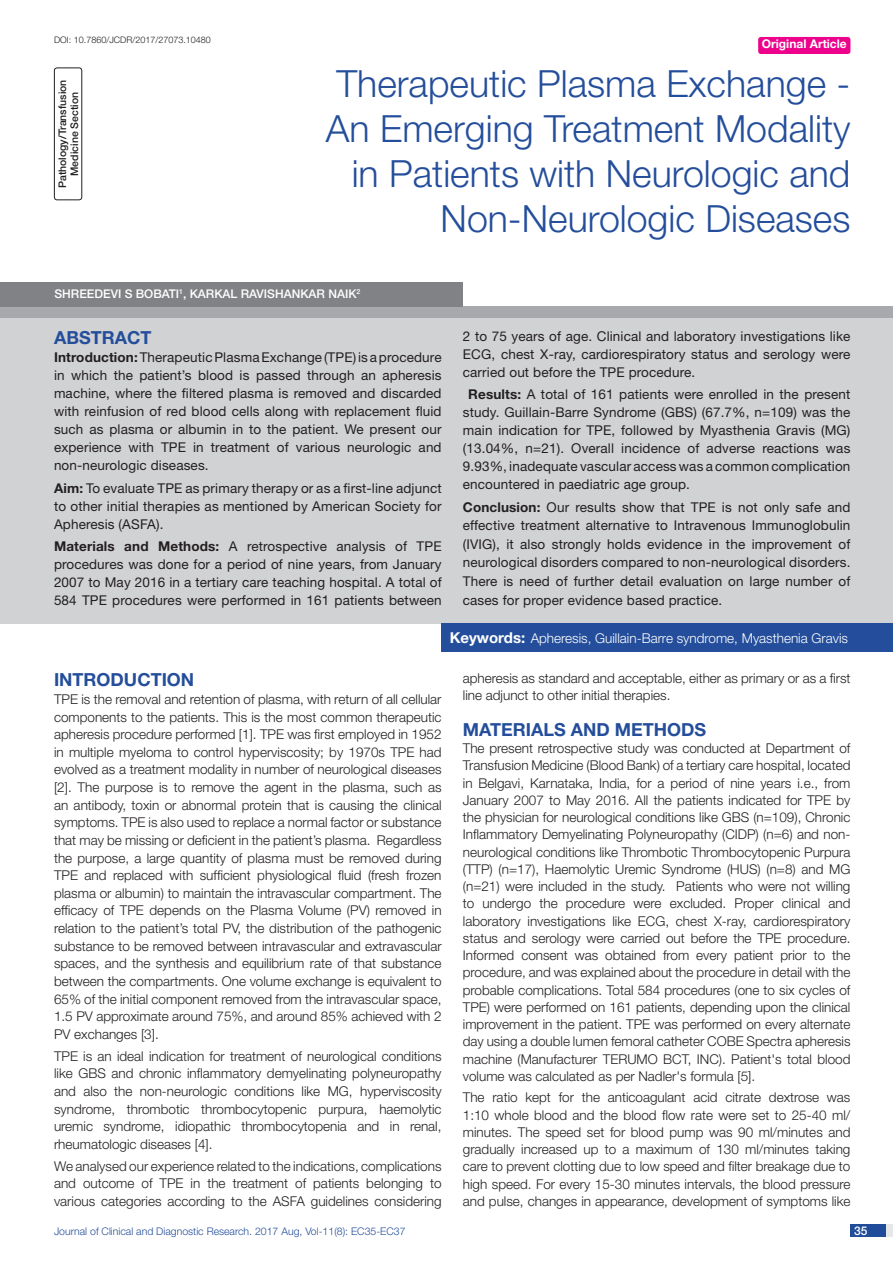
<style>
.page{position:relative;width:893px;height:1263px;background:#fff}
.page>*{position:absolute;margin:0;border:0;box-sizing:border-box;transform-origin:0 0}
.t1{font:300 37.5px/45px "Helvetica Neue";color:#244e9b;text-align:right}
.Heading{font:700 18px "Helvetica Neue";color:#244e9b}
.Abstract_head{font:700 18px "Helvetica Neue";color:#244e9b}
.Body_text{font:300 13.5px/17.7px "Helvetica Neue";color:#231f20;text-align:justify}
.Abstract_Text{font:13.5px/18px "Helvetica Neue";letter-spacing:.01em;color:#231f20;text-align:justify}
.Key_words{font:300 13.5px "Helvetica Neue";color:#fff}
.Author{font:500 12px "Helvetica Neue";color:#fff}
.t2{font:700 12px "Helvetica Neue";color:#fff}
.t3{font:300 10.5px "Helvetica Neue";color:#244e9b}
.section{font:500 10.5px/12px "Helvetica Neue";color:#231f20;text-align:center}
.DOI{font:300 9px "Helvetica Neue";color:#231f20}
.s1{font-weight:700}
.s2{font-weight:700;font-size:15px}
</style>
<div class="page">
<div style="left:850px;top:1224px;width:43px;height:13px;background:#e6e7e9"></div>
<div style="left:850px;top:1224px;width:35px;height:13px;background:#214c99"></div>
<div style="left:758px;top:37px;width:92px;height:17px;background:#ed028c;border-radius:3px"></div>
<div style="left:54px;top:68px;width:28px;height:132px;border:1px solid #231f20;border-radius:3px"></div>
<div style="left:0;top:306px;width:893px;height:12px;background:#a8a9ad"></div>
<div style="left:0;top:282px;width:463px;height:24px;background:#808285"></div>
<div style="left:0;top:318px;width:893px;height:305px;background:#d1d2d4"></div>
<div style="left:442px;top:624px;width:451px;height:28px;background:#244e9b"></div>
<p class="DOI" style="left:54px;top:35px;width:158px">DOI: 10.7860/JCDR/2017/27073.10480</p>
<p class="t2" style="left:762px;top:37px;width:87px">Original Article</p>
<p class="section" style="left:56px;top:188px;width:110px;rotate:-90deg">PATHOLOGY/TRANSFUSION<br>MEDICINE SECTION</p>
<p class="t1" style="left:326px;top:60px;width:526px">Therapeutic Plasma Exchange -<br>An Emerging Treatment Modality in Patients with Neurologic and<br>Non-Neurologic Diseases</p>
<p class="Author" style="left:54px;top:287px;width:308px">SHREEDEVI S BOBATI<sup>1</sup>, KARKAL RAVISHANKAR NAIK<sup>2</sup></p>
<p class="Abstract_head" style="left:54px;top:327px;width:99px">ABSTRACT</p>
<p class="Abstract_Text" style="left:54px;top:348px;width:389px"><span class="s1">Introduction:</span> Therapeutic Plasma Exchange (TPE) is a procedure in which the patient’s blood is passed through an apheresis machine, where the filtered plasma is removed and discarded with reinfusion of red blood cells along with replacement fluid such as plasma or albumin in to the patient. We present our experience with TPE in treatment of various neurologic and non-neurologic diseases.</p>
<p class="Abstract_Text" style="left:54px;top:479px;width:389px"><span class="s1">Aim:</span> To evaluate TPE as primary therapy or as a first-line adjunct to other initial therapies as mentioned by American Society for Apheresis (ASFA).</p>
<p class="Abstract_Text" style="left:54px;top:537px;width:389px"><span class="s1">Materials and Methods:</span> A retrospective analysis of TPE procedures was done for a period of nine years, from January 2007 to May 2016 in a tertiary care teaching hospital. A total of 584 TPE procedures were performed in 161 patients between</p>
<p class="Abstract_Text" style="left:463px;top:327px;width:389px">2 to 75 years of age. Clinical and laboratory investigations like ECG, chest X-ray, cardiorespiratory status and serology were carried out before the TPE procedure.</p>
<p class="Abstract_Text" style="left:463px;top:385px;width:389px;text-indent:5px"><span class="s1">Results:</span> A total of 161 patients were enrolled in the present study. Guillain-Barre Syndrome (GBS) (67.7%, n=109) was the main indication for TPE, followed by Myasthenia Gravis (MG) (13.04%, n=21). Overall incidence of adverse reactions was 9.93%, inadequate vascular access was a common complication encountered in paediatric age group.</p>
<p class="Abstract_Text" style="left:463px;top:498px;width:389px;line-height:18.6px"><span class="s1">Conclusion:</span> Our results show that TPE is not only safe and effective treatment alternative to Intravenous Immunoglobulin (IVIG), it also strongly holds evidence in the improvement of neurological disorders compared to non-neurological disorders.<br>There is need of further detail evaluation on large number of cases for proper evidence based practice.</p>
<p class="Key_words" style="left:450px;top:630px;width:400px"><span class="s2">Keywords:</span> Apheresis, Guillain-Barre syndrome, Myasthenia Gravis</p>
<p class="Heading" style="left:54px;top:669px;width:142px">INTRODUCTION</p>
<p class="Body_text" style="left:54px;top:690px;width:389px">TPE is the removal and retention of plasma, with return of all cellular components to the patients. This is the most common therapeutic apheresis procedure performed [1]. TPE was first employed in 1952 in multiple myeloma to control hyperviscosity; by 1970s TPE had evolved as a treatment modality in number of neurological diseases [2]. The purpose is to remove the agent in the plasma, such as an antibody, toxin or abnormal protein that is causing the clinical symptoms. TPE is also used to replace a normal factor or substance that may be missing or deficient in the patient’s plasma. Regardless the purpose, a large quantity of plasma must be removed during TPE and replaced with sufficient physiological fluid (fresh frozen plasma or albumin) to maintain the intravascular compartment. The efficacy of TPE depends on the Plasma Volume (PV) removed in relation to the patient’s total PV, the distribution of the pathogenic substance to be removed between intravascular and extravascular spaces, and the synthesis and equilibrium rate of that substance between the compartments. One volume exchange is equivalent to 65% of the initial component removed from the intravascular space, 1.5 PV approximate around 75%, and around 85% achieved with 2<br>PV exchanges [3].</p>
<p class="Body_text" style="left:54px;top:1047px;width:389px">TPE is an ideal indication for treatment of neurological conditions like GBS and chronic inflammatory demyelinating polyneuropathy and also the non-neurologic conditions like MG, hyperviscosity syndrome, thrombotic thrombocytopenic purpura, haemolytic uremic syndrome, idiopathic thrombocytopenia and in renal, rheumatologic diseases [4].</p>
<p class="Body_text" style="left:54px;top:1157px;width:389px">We analysed our experience related to the indications, complications and outcome of TPE in the treatment of patients belonging to various categories according to the ASFA guidelines considering</p>
<p class="Body_text" style="left:463px;top:669px;width:389px;line-height:17.2px">apheresis as standard and acceptable, either as primary or as a first line adjunct to other initial therapies.</p>
<p class="Heading" style="left:463px;top:718px;width:245px">MATERIALS AND METHODS</p>
<p class="Body_text" style="left:463px;top:739px;width:389px;line-height:17.2px">The present retrospective study was conducted at Department of Transfusion Medicine (Blood Bank) of a tertiary care hospital, located in Belgavi, Karnataka, India, for a period of nine years i.e., from January 2007 to May 2016. All the patients indicated for TPE by the physician for neurological conditions like GBS (n=109), Chronic Inflammatory Demyelinating Polyneuropathy (CIDP) (n=6) and non&shy;neurological conditions like Thrombotic Thrombocytopenic Purpura (TTP) (n=17), Haemolytic Uremic Syndrome (HUS) (n=8) and MG (n=21) were included in the study. Patients who were not willing to undergo the procedure were excluded. Proper clinical and laboratory investigations like ECG, chest X-ray, cardiorespiratory status and serology were carried out before the TPE procedure.<br>Informed consent was obtained from every patient prior to the procedure, and was explained about the procedure in detail with the probable complications. Total 584 procedures (one to six cycles of TPE) were performed on 161 patients, depending upon the clinical improvement in the patient. TPE was performed on every alternate day using a double lumen femoral catheter COBE Spectra apheresis machine (Manufacturer TERUMO BCT, INC). Patient's total blood volume was calculated as per Nadler's formula [5].</p>
<p class="Body_text" style="left:463px;top:1089px;width:389px;line-height:17.2px">The ratio kept for the anticoagulant acid citrate dextrose was 1:10 whole blood and the blood flow rate were set to 25-40 ml/ minutes. The speed set for blood pump was 90 ml/minutes and gradually increased up to a maximum of 130 ml/minutes taking care to prevent clotting due to low speed and filter breakage due to high speed. For every 15-30 minutes intervals, the blood pressure and pulse, changes in appearance, development of symptoms like</p>
<p class="t3" style="left:54px;top:1225px;width:353px">Journal of Clinical and Diagnostic Research. 2017 Aug, Vol-11(8): EC35-EC37</p>
<p class="Author" style="left:854px;top:1223px;width:15px">35</p>
</div>
